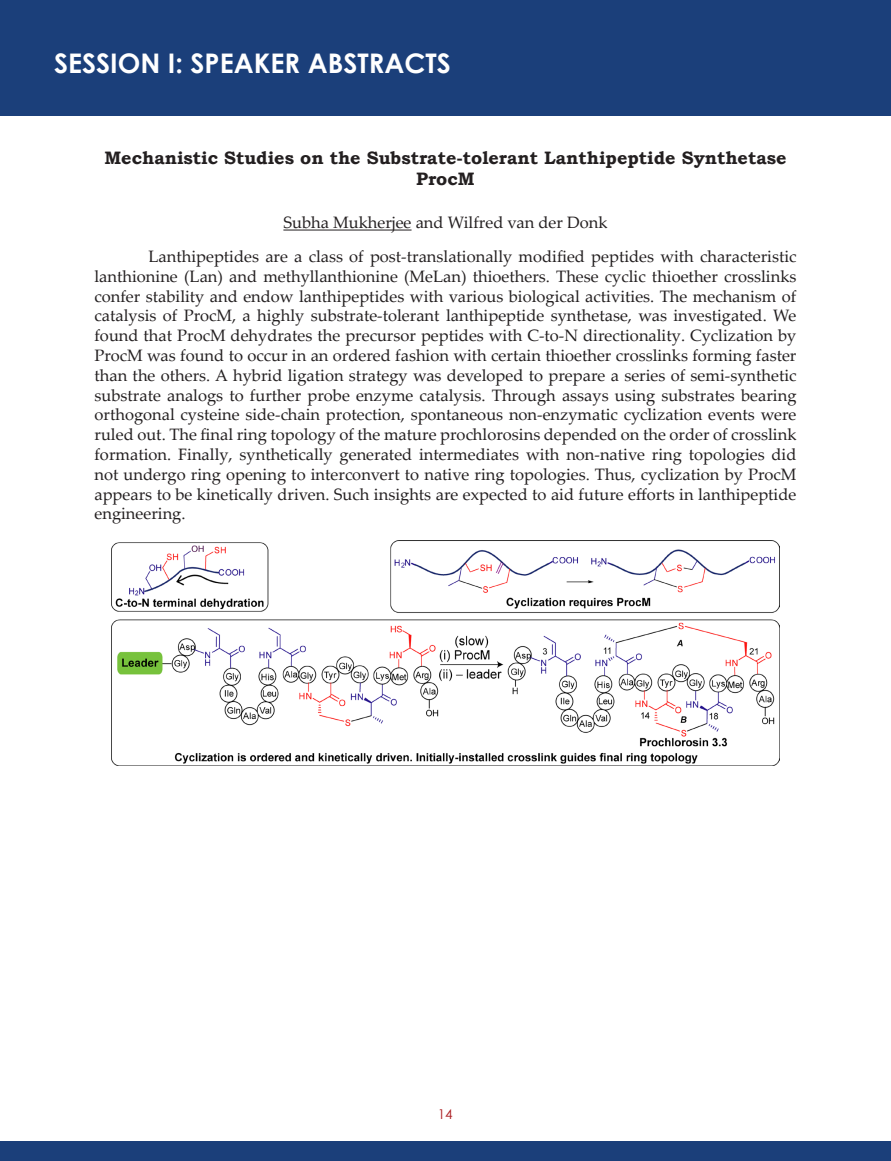
<style>
.page{position:relative;width:891px;height:1161px;background:#fff}
.page>*{position:absolute;margin:0;border:0;box-sizing:border-box;transform-origin:0 0}
.t1{font:700 27px "Century Gothic";color:#fff}
.Time{font:700 18px/21.6px "Bookman Old Style";color:#231f20;text-align:center}
.Time-2{font:16.5px/19.8px "Palatino Linotype";color:#231f20;text-align:justify}
.t2{font:13.5px "Century Gothic";color:#aa1c20}
</style>
<div class="page">
<div style="left:0;top:1141px;width:891px;height:20px;background:#1b3f7a"></div>
<div style="left:0;top:0;width:891px;height:116px;background:#1b3f7a"></div>
<hr style="left:283px;top:230px;width:129px;height:1px;background:#231f20">
<img style="left:111px;top:541px;width:669px;height:224px">
<p class="t1" style="left:54px;top:46px;width:398px">SESSION I: SPEAKER ABSTRACTS</p>
<p class="Time" style="left:104px;top:146px;width:684px">Mechanistic Studies on the Substrate-tolerant Lanthipeptide Synthetase<br>ProcM</p>
<p class="Time-2" style="left:283px;top:212px;width:326px">Subha Mukherjee and Wilfred van der Donk</p>
<p class="Time-2" style="left:94px;top:246px;width:704px;text-indent:54px">Lanthipeptides are a class of post-translationally modified peptides with characteristic lanthionine (Lan) and methyllanthionine (MeLan) thioethers. These cyclic thioether crosslinks confer stability and endow lanthipeptides with various biological activities. The mechanism of catalysis of ProcM, a highly substrate-tolerant lanthipeptide synthetase, was investigated. We found that ProcM dehydrates the precursor peptides with C-to-N directionality. Cyclization by ProcM was found to occur in an ordered fashion with certain thioether crosslinks forming faster than the others. A hybrid ligation strategy was developed to prepare a series of semi-synthetic substrate analogs to further probe enzyme catalysis. Through assays using substrates bearing orthogonal cysteine side-chain protection, spontaneous non-enzymatic cyclization events were ruled out. The final ring topology of the mature prochlorosins depended on the order of crosslink formation. Finally, synthetically generated intermediates with non-native ring topologies did not undergo ring opening to interconvert to native ring topologies. Thus, cyclization by ProcM appears to be kinetically driven. Such insights are expected to aid future efforts in lanthipeptide engineering.</p>
<p class="t2" style="left:438px;top:1106px;width:16px">14</p>
</div>
